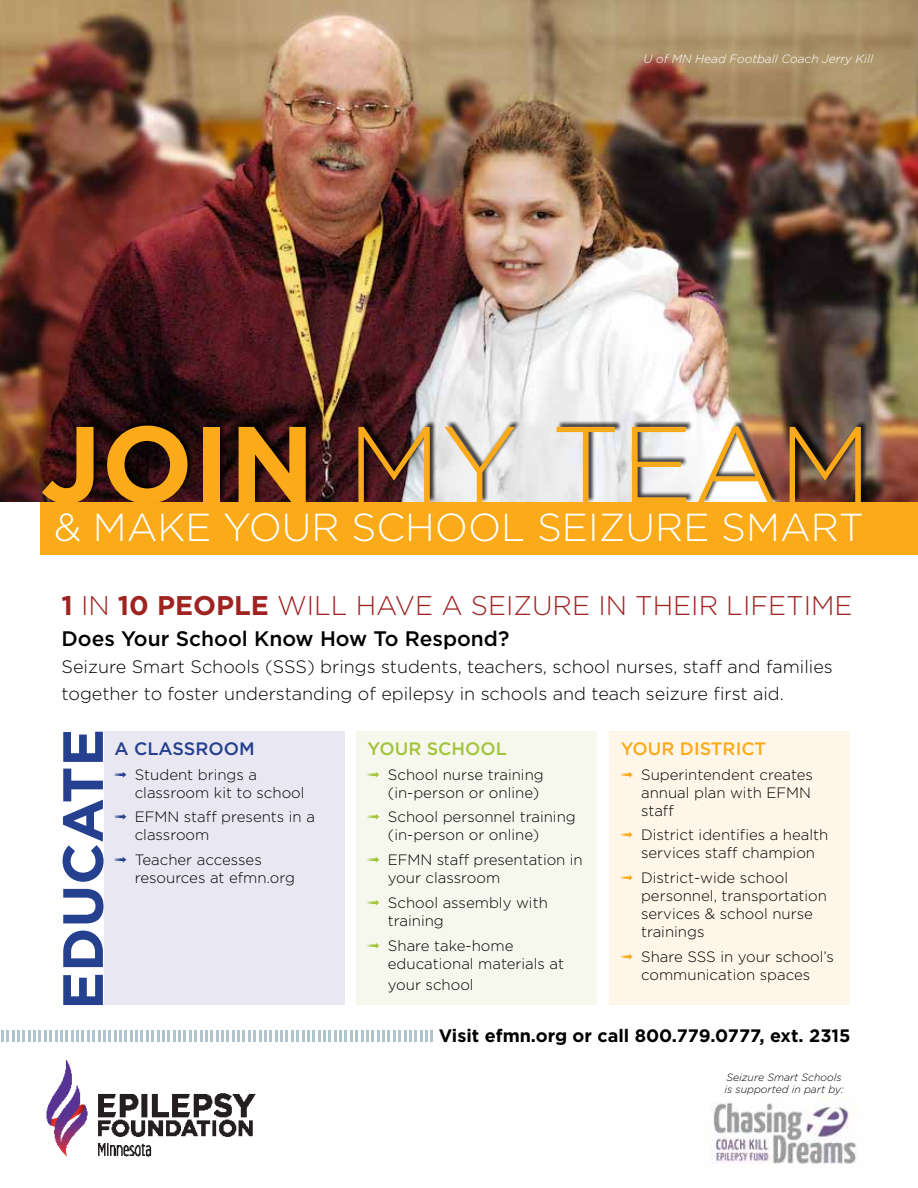
<style>
.page{position:relative;width:918px;height:1188px;background:#fff}
.page>*{position:absolute;margin:0;border:0;box-sizing:border-box;transform-origin:0 0}
.t1{font:300 108px "Gotham HTF";color:#fbaa19}
.t2{font:700 56.7px "Gotham HTF";color:#25408f}
.t3{font:300 39px "Gotham HTF";color:#fff}
.t4{font:300 27px "Gotham HTF";color:#9e2321}
.t5{font:500 21px "Gotham HTF";color:#000}
.t6{font:300 18px/27px "Gotham HTF";color:#000}
.t7{font:700 18px "Gotham HTF";color:#000}
.t8{font:500 18px "Gotham HTF";color:#fbaa19}
.t9{font:500 18px "Gotham HTF";color:#25408f}
.t10{font:500 18px "Gotham HTF";color:#a2c43a}
.t11{font:300 15px/18px "Gotham HTF";color:#000}
.t12{font:italic 300 12px "Gotham HTF";color:#fff}
.t13{font:italic 300 10.5px/12.6px "Gotham HTF";color:#000}
.s1{font-weight:700}
.s2{color:#25408f}
.s3{color:#a2c43a}
.s4{color:#fbaa19}
</style>
<div class="page">
<svg style="left:1px;top:1031px;width:432px;height:11px"></svg>
<div style="left:104px;top:731px;width:241px;height:274px;background:#e9e8f2"></div>
<div style="left:356px;top:731px;width:241px;height:274px;background:#f6f8ed"></div>
<div style="left:609px;top:731px;width:241px;height:274px;background:#fff6ea"></div>
<img style="left:0;top:0;width:918px;height:502px">
<div style="left:40px;top:502px;width:878px;height:53px;background:#fbaa19"></div>
<div style="left:42px;top:419px;width:825px;height:85px;background:#000;opacity:.75"></div>
<img style="left:46px;top:1060px;width:210px;height:97px">
<img style="left:711px;top:1096px;width:146px;height:68px">
<p class="t12" style="left:644px;top:52px;width:231px">U of MN Head Football Coach Jerry Kill</p>
<h1 class="t1" style="left:40px;top:406px;width:833px"><span class="s1">JOIN</span> MY TEAM</h1>
<h3 class="t3" style="left:54px;top:506px;width:811px">&amp; MAKE YOUR SCHOOL SEIZURE SMART</h3>
<h3 class="t4" style="left:62px;top:591px;width:793px"><span class="s1">1</span> IN <span class="s1">10 PEOPLE</span> WILL HAVE A SEIZURE IN THEIR LIFETIME</h3>
<h3 class="t5" style="left:62px;top:627px;width:449px">Does Your School Know How To Respond?</h3>
<p class="t6" style="left:62px;top:653px;width:773px">Seizure Smart Schools (SSS) brings students, teachers, school nurses, staff and families together to foster understanding of epilepsy in schools and teach seizure first aid.</p>
<h2 class="t2" style="left:50px;top:1010px;width:283px;rotate:-90deg">EDUCATE</h2>
<p class="t9" style="left:114px;top:738px;width:142px">A CLASSROOM</p>
<p class="t11" style="left:135px;top:765px;width:171px;text-indent:-20px"><span class="s2">➟</span> Student brings a classroom kit to school</p>
<p class="t11" style="left:135px;top:808px;width:182px;text-indent:-20px"><span class="s2">➟</span> EFMN staff presents in a classroom</p>
<p class="t11" style="left:135px;top:851px;width:162px;text-indent:-20px"><span class="s2">➟</span> Teacher accesses resources at efmn.org</p>
<p class="t10" style="left:368px;top:738px;width:141px">YOUR SCHOOL</p>
<p class="t11" style="left:388px;top:765px;width:157px;text-indent:-20px"><span class="s3">➟</span> School nurse training (in-person or online)</p>
<p class="t11" style="left:388px;top:808px;width:189px;text-indent:-20px"><span class="s3">➟</span> School personnel training (in-person or online)</p>
<p class="t11" style="left:388px;top:851px;width:196px;text-indent:-20px"><span class="s3">➟</span> EFMN staff presentation in your classroom</p>
<p class="t11" style="left:388px;top:893px;width:161px;text-indent:-20px"><span class="s3">➟</span> School assembly with training</p>
<p class="t11" style="left:388px;top:936px;width:178px;text-indent:-20px"><span class="s3">➟</span> Share take-home educational materials at</p>
<p class="t11" style="left:388px;top:976px;width:87px">your school</p>
<p class="t8" style="left:621px;top:738px;width:147px">YOUR DISTRICT</p>
<p class="t11" style="left:641px;top:765px;width:173px;text-indent:-20px"><span class="s4">➟</span> Superintendent creates annual plan with EFMN staff</p>
<p class="t11" style="left:621px;top:826px;width:209px;text-align:center"><span class="s4">➟</span> District identifies a health services staff champion</p>
<p class="t11" style="left:641px;top:869px;width:187px;text-indent:-20px"><span class="s4">➟</span> District-wide school personnel, transportation services &amp; school nurse trainings</p>
<p class="t11" style="left:621px;top:947px;width:215px;text-align:center"><span class="s4">➟</span> Share SSS in your school’s communication spaces</p>
<p class="t7" style="left:439px;top:1025px;width:413px">Visit efmn.org or call 800.779.0777, ext. 2315</p>
<p class="t13" style="left:725px;top:1071px;width:121px">Seizure Smart Schools is supported in part by:</p>
</div>
